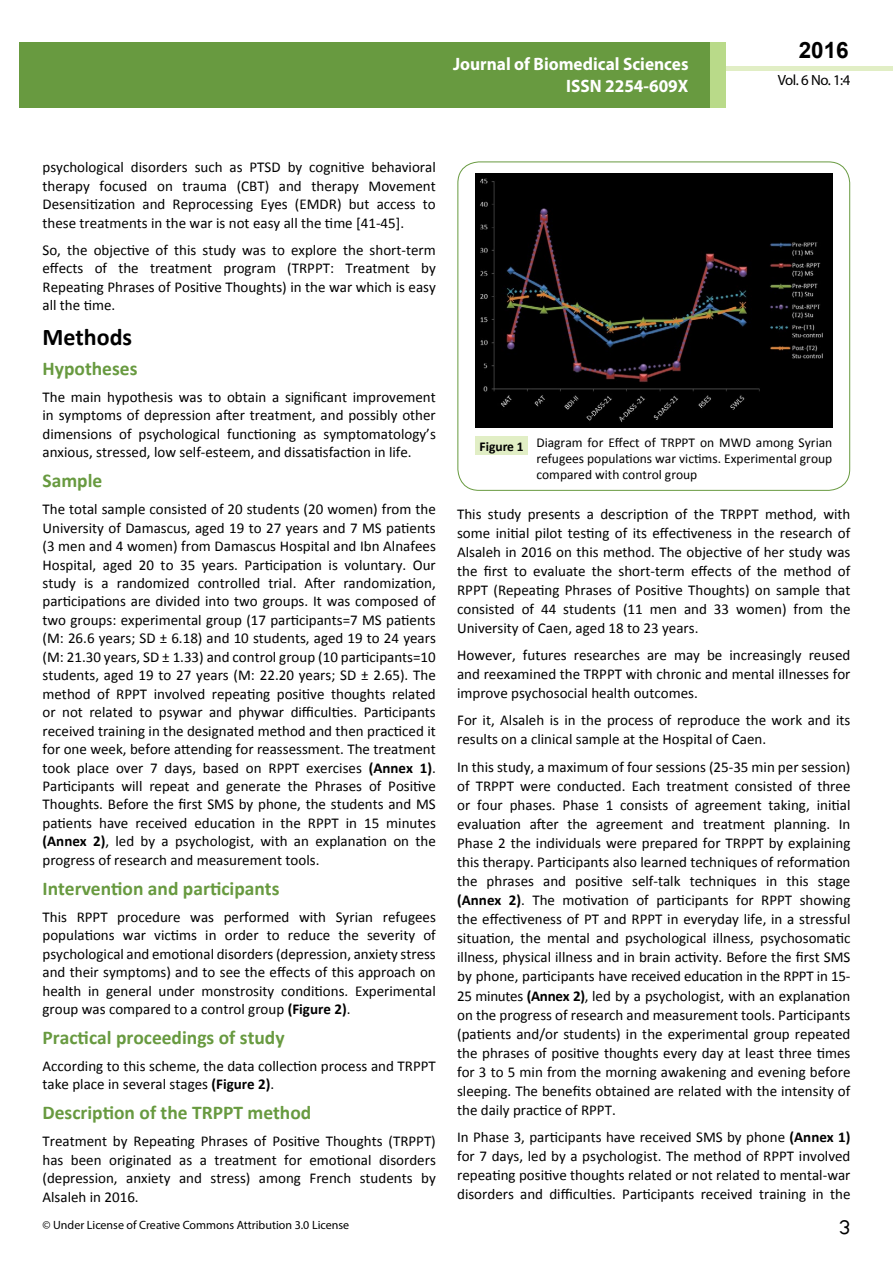
<style>
.page{position:relative;width:893px;height:1263px;background:#fff}
.page>*{position:absolute;margin:0;border:0;box-sizing:border-box;transform-origin:0 0}
.t1{font:25.5px "Tunga";color:#000}
.t2{font:700 24px "Calibri";color:#000}
.t3{font:700 22.5px "Arial";color:#000}
.t4{font:700 19.5px "Calibri";color:#689a40}
.t5{font:700 18px/21.6px "Myriad Pro";color:#fff;text-align:right;scale:.96 1}
.t6{font:15px/18.5px "Calibri";color:#000;text-align:justify}
.t7{font:14.85px "Myriad Pro";color:#000}
.t8{font:13.5px/16.2px "Calibri";color:#000;text-align:justify}
.t9{font:700 13.5px "Calibri";color:#000}
.t10{font:12px "Myriad Pro";color:#000}
.s1{font-weight:700}
</style>
<div class="page">
<div style="left:722px;top:66px;width:171px;height:5px;background:#e1eec5"></div>
<div style="left:19px;top:42px;width:706px;height:66px;background:#689a40"></div>
<div style="left:710px;top:42px;width:15px;height:66px;background:#b9da89"></div>
<div style="left:457px;top:162px;width:393px;height:329px;border:1px solid #689a40;border-radius:21px"></div>
<img style="left:475px;top:173px;width:357px;height:255px">
<div style="left:475px;top:437px;width:53px;height:18px;background:#e1eec5"></div>
<p class="t5" style="left:453px;top:53px;width:247px">Journal of Biomedical Sciences<br>ISSN 2254-609X</p>
<h3 class="t3" style="left:799px;top:35px;width:52px">2016</h3>
<p class="t7" style="left:778px;top:71px;width:74px">Vol. 6 No. 1:4</p>
<p class="t6" style="left:43px;top:158px;width:395px">psychological disorders such as PTSD by cognitive behavioral therapy focused on trauma (CBT) and therapy Movement Desensitization and Reprocessing Eyes (EMDR) but access to these treatments in the war is not easy all the time [41-45].</p>
<p class="t6" style="left:43px;top:241px;width:395px">So, the objective of this study was to explore the short-term effects of the treatment program (TRPPT: Treatment by Repeating Phrases of Positive Thoughts) in the war which is easy all the time.</p>
<h2 class="t2" style="left:43px;top:322px;width:91px">Methods</h2>
<h3 class="t4" style="left:43px;top:356px;width:96px">Hypotheses</h3>
<p class="t6" style="left:43px;top:388px;width:395px">The main hypothesis was to obtain a significant improvement in symptoms of depression after treatment, and possibly other dimensions of psychological functioning as symptomatology’s anxious, stressed, low self-esteem, and dissatisfaction in life.</p>
<h3 class="t4" style="left:43px;top:468px;width:61px">Sample</h3>
<p class="t6" style="left:43px;top:500px;width:395px">The total sample consisted of 20 students (20 women) from the University of Damascus, aged 19 to 27 years and 7 MS patients (3 men and 4 women) from Damascus Hospital and Ibn Alnafees Hospital, aged 20 to 35 years. Participation is voluntary. Our study is a randomized controlled trial. After randomization, participations are divided into two groups. It was composed of two groups: experimental group (17 participants=7 MS patients (M: 26.6 years; SD ± 6.18) and 10 students, aged 19 to 24 years (M: 21.30 years, SD ± 1.33) and control group (10 participants=10 students, aged 19 to 27 years (M: 22.20 years; SD ± 2.65). The method of RPPT involved repeating positive thoughts related or not related to psywar and phywar difficulties. Participants received training in the designated method and then practiced it for one week, before attending for reassessment. The treatment took place over 7 days, based on RPPT exercises <span class="s1">(Annex 1)</span>.<br>Participants will repeat and generate the Phrases of Positive Thoughts. Before the first SMS by phone, the students and MS patients have received education in the RPPT in 15 minutes <span class="s1">(Annex 2)</span>, led by a psychologist, with an explanation on the progress of research and measurement tools.</p>
<h3 class="t4" style="left:43px;top:876px;width:238px">Intervention and participants</h3>
<p class="t6" style="left:43px;top:907px;width:395px">This RPPT procedure was performed with Syrian refugees populations war victims in order to reduce the severity of psychological and emotional disorders (depression, anxiety stress and their symptoms) and to see the effects of this approach on health in general under monstrosity conditions. Experimental group was compared to a control group <span class="s1">(Figure 2)</span>.</p>
<h3 class="t4" style="left:43px;top:1025px;width:244px">Practical proceedings of study</h3>
<p class="t6" style="left:43px;top:1057px;width:395px">According to this scheme, the data collection process and TRPPT take place in several stages <span class="s1">(Figure 2)</span>.</p>
<h3 class="t4" style="left:43px;top:1100px;width:270px">Description of the TRPPT method</h3>
<p class="t6" style="left:43px;top:1132px;width:395px">Treatment by Repeating Phrases of Positive Thoughts (TRPPT) has been originated as a treatment for emotional disorders (depression, anxiety and stress) among French students by Alsaleh in 2016.</p>
<p class="t9" style="left:479px;top:438px;width:46px">Figure 1</p>
<p class="t8" style="left:536px;top:434px;width:297px">Diagram for Effect of TRPPT on MWD among Syrian refugees populations war victims. Experimental group compared with control group</p>
<p class="t6" style="left:457px;top:505px;width:395px;line-height:18.9px">This study presents a description of the TRPPT method, with some initial pilot testing of its effectiveness in the research of Alsaleh in 2016 on this method. The objective of her study was the first to evaluate the short-term effects of the method of RPPT (Repeating Phrases of Positive Thoughts) on sample that consisted of 44 students (11 men and 33 women) from the University of Caen, aged 18 to 23 years.</p>
<p class="t6" style="left:457px;top:646px;width:395px;line-height:18.9px">However, futures researches are may be increasingly reused and reexamined the TRPPT with chronic and mental illnesses for improve psychosocial health outcomes.</p>
<p class="t6" style="left:457px;top:711px;width:395px;line-height:18.9px">For it, Alsaleh is in the process of reproduce the work and its results on a clinical sample at the Hospital of Caen.</p>
<p class="t6" style="left:457px;top:757px;width:395px;line-height:19px">In this study, a maximum of four sessions (25-35 min per session) of TRPPT were conducted. Each treatment consisted of three or four phases. Phase 1 consists of agreement taking, initial evaluation after the agreement and treatment planning. In Phase 2 the individuals were prepared for TRPPT by explaining this therapy. Participants also learned techniques of reformation the phrases and positive self-talk techniques in this stage <span class="s1">(Annex 2)</span>. The motivation of participants for RPPT showing the effectiveness of PT and RPPT in everyday life, in a stressful situation, the mental and psychological illness, psychosomatic illness, physical illness and in brain activity. Before the first SMS by phone, participants have received education in the RPPT in 15- 25 minutes <span class="s1">(Annex 2)</span>, led by a psychologist, with an explanation on the progress of research and measurement tools. Participants (patients and/or students) in the experimental group repeated the phrases of positive thoughts every day at least three times for 3 to 5 min from the morning awakening and evening before sleeping. The benefits obtained are related with the intensity of the daily practice of RPPT.</p>
<p class="t6" style="left:457px;top:1128px;width:395px;line-height:18.9px">In Phase 3, participants have received SMS by phone <span class="s1">(Annex 1) </span>for 7 days, led by a psychologist. The method of RPPT involved repeating positive thoughts related or not related to mental-war disorders and difficulties. Participants received training in the</p>
<p class="t10" style="left:43px;top:1218px;width:308px">© Under License of Creative Commons Attribution 3.0 License</p>
<h1 class="t1" style="left:839px;top:1210px;width:13px">3</h1>
</div>
